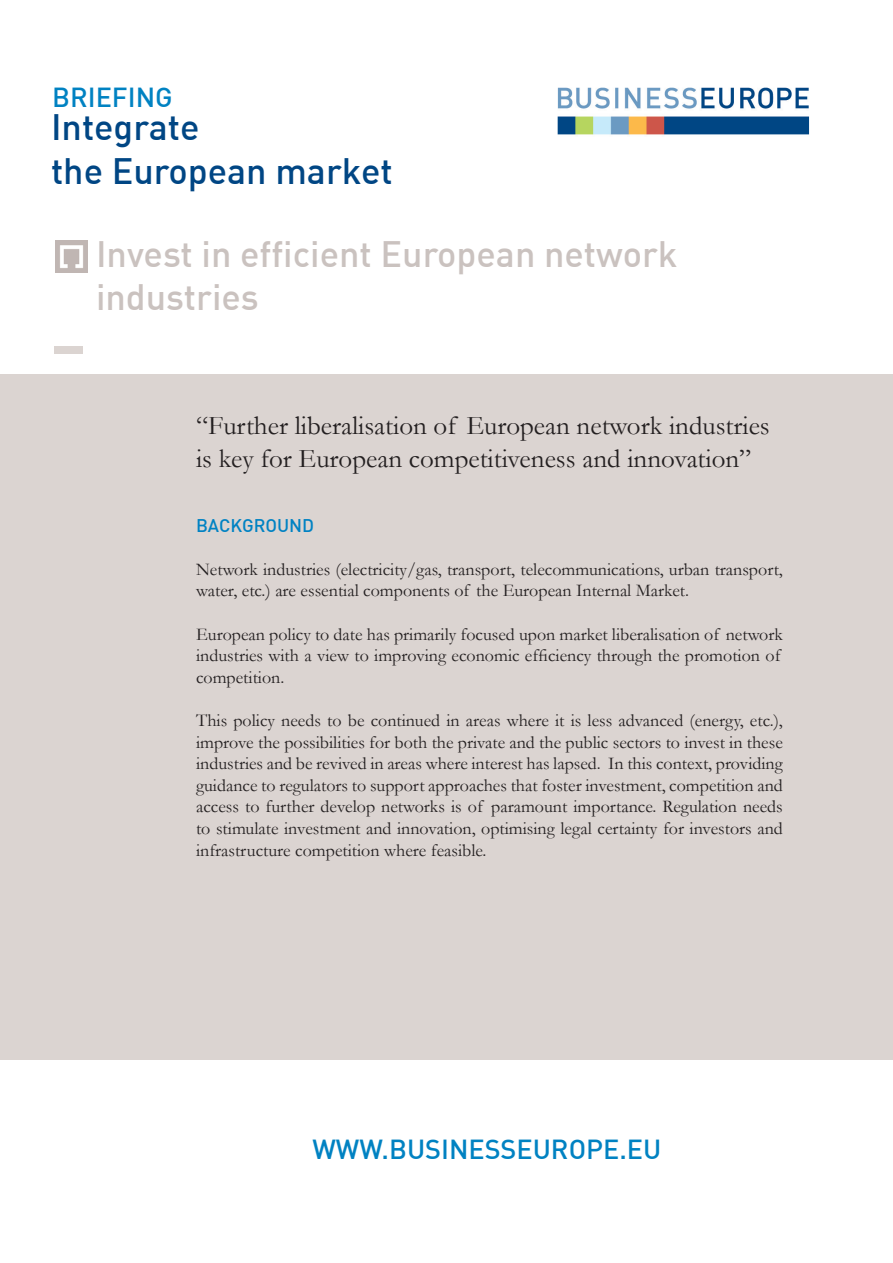
<style>
.page{position:relative;width:893px;height:1263px;background:#fff}
.page>*{position:absolute;margin:0;border:0;box-sizing:border-box;transform-origin:0 0}
.t1{font:500 36px/43.2px "DIN";color:#cac2bf}
.t2{font:500 36px "DIN";color:#004684}
.t3{font:27px/32.4px "Garamond";color:#231f20}
.t4{font:500 27px "DIN";color:#0082c2}
.t5{font:18px/21.6px "Garamond";color:#231f20}
.t6{font:500 18px "DIN";color:#0082c3}
</style>
<div class="page">
<div style="left:0;top:374px;width:893px;height:686px;background:#dbd4d1"></div>
<img style="left:557px;top:87px;width:253px;height:48px">
<div style="left:55px;top:346px;width:28px;height:7px;background:#dbd4d1"></div>
<img style="left:56px;top:241px;width:32px;height:32px">
<p class="t4" style="left:52px;top:80px;width:122px">BRIEFING</p>
<p class="t2" style="left:51px;top:104px;width:150px">Integrate</p>
<p class="t2" style="left:51px;top:148px;width:343px">the European market</p>
<p class="t1" style="left:96px;top:231px;width:583px">Invest in efficient European network industries</p>
<p class="t3" style="left:196px;top:409px;width:575px">“Further liberalisation of European network industries is key for European competitiveness and innovation”</p>
<p class="t6" style="left:196px;top:514px;width:120px">BACKGROUND</p>
<p class="t5" style="left:196px;top:558px;width:588px">Network industries (electricity/gas, transport, telecommunications, urban transport, water, etc.) are essential components of the European Internal Market.</p>
<p class="t5" style="left:196px;top:623px;width:588px">European policy to date has primarily focused upon market liberalisation of network industries with a view to improving economic efficiency through the promotion of competition.</p>
<p class="t5" style="left:196px;top:709px;width:588px;text-align:justify">This policy needs to be continued in areas where it is less advanced (energy, etc.), improve the possibilities for both the private and the public sectors to invest in these industries and be revived in areas where interest has lapsed. In this context, providing guidance to regulators to support approaches that foster investment, competition and access to further develop networks is of paramount importance. Regulation needs to stimulate investment and innovation, optimising legal certainty for investors and infrastructure competition where feasible.</p>
<p class="t4" style="left:312px;top:1131px;width:350px">WWW.BUSINESSEUROPE.EU</p>
</div>
